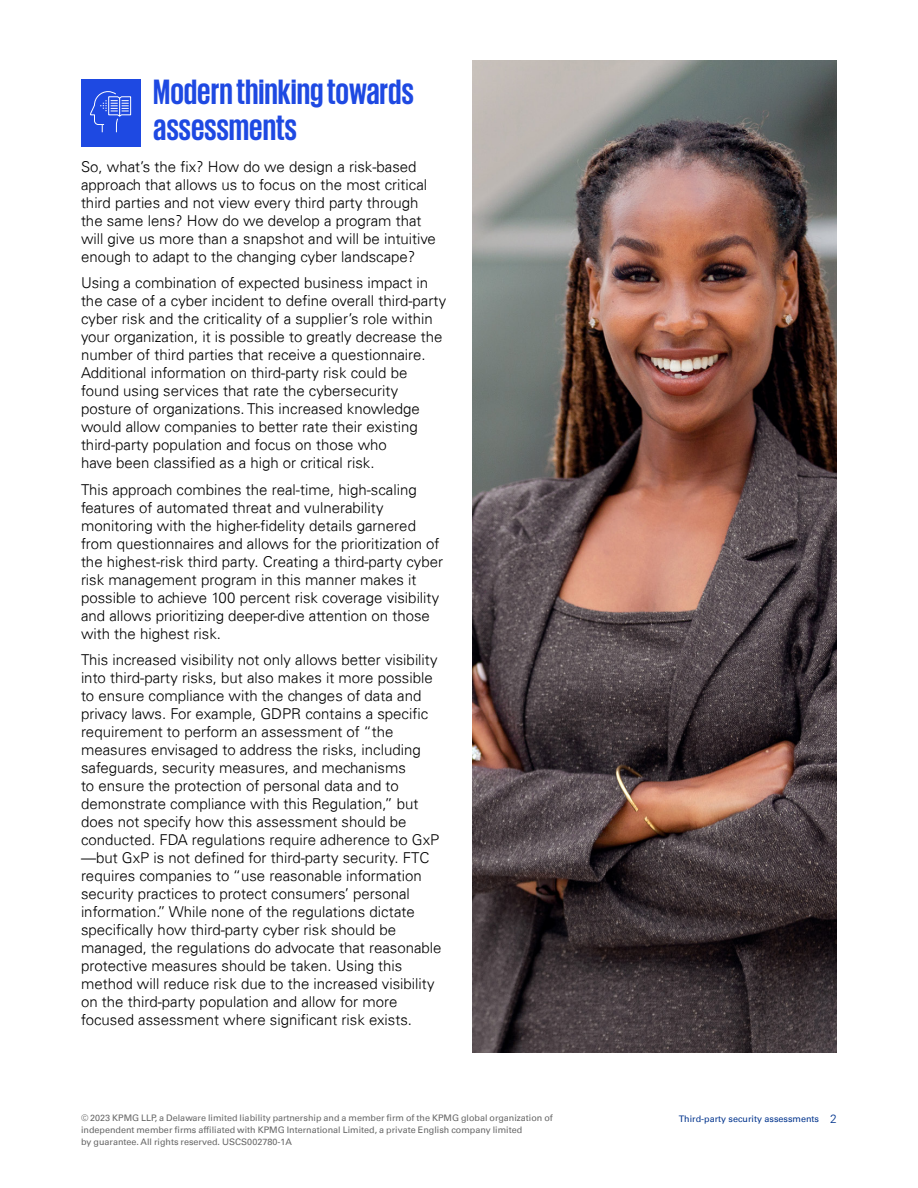
<style>
.page{position:relative;width:918px;height:1188px;background:#fff}
.page>*{position:absolute;margin:0;border:0;box-sizing:border-box;transform-origin:0 0}
.t1{font:700 36px/36px "KPMG";color:#1e49e2}
.t2{font:300 15px/18px "Univers 45";color:#000}
.t3{font:9px/12px "Univers 55 Roman";color:#666}
.t4{font:9px "Univers 55 Roman";color:#00338d}
.s1{font-family:"Univers 45";font-weight:300;font-size:12px}
</style>
<div class="page">
<img style="left:472px;top:60px;width:365px;height:993px">
<div style="left:81px;top:79px;width:60px;height:68px;background:#1e49e2"></div>
<svg style="left:90px;top:91px;width:41px;height:42px"></svg>
<h1 class="t1" style="left:153px;top:73px;width:262px">Modern thinking towards assessments</h1>
<p class="t2" style="left:81px;top:158px;width:356px">So, what’s the fix? How do we design a risk-based approach that allows us to focus on the most critical third parties and not view every third party through the same lens? How do we develop a program that will give us more than a snapshot and will be intuitive enough to adapt to the changing cyber landscape?</p>
<p class="t2" style="left:81px;top:274px;width:367px">Using a combination of expected business impact in the case of a cyber incident to define overall third-party cyber risk and the criticality of a supplier’s role within your organization, it is possible to greatly decrease the number of third parties that receive a questionnaire.<br>Additional information on third-party risk could be found using services that rate the cybersecurity posture of organizations. This increased knowledge would allow companies to better rate their existing third-party population and focus on those who<br>have been classified as a high or critical risk.</p>
<p class="t2" style="left:81px;top:481px;width:364px">This approach combines the real-time, high-scaling features of automated threat and vulnerability monitoring with the higher-fidelity details garnered from questionnaires and allows for the prioritization of the highest-risk third party. Creating a third-party cyber risk management program in this manner makes it possible to achieve 100 percent risk coverage visibility and allows prioritizing deeper-dive attention on those with the highest risk.</p>
<p class="t2" style="left:81px;top:651px;width:362px">This increased visibility not only allows better visibility into third-party risks, but also makes it more possible to ensure compliance with the changes of data and privacy laws. For example, GDPR contains a specific requirement to perform an assessment of “the measures envisaged to address the risks, including safeguards, security measures, and mechanisms<br>to ensure the protection of personal data and to demonstrate compliance with this Regulation,” but does not specify how this assessment should be conducted. FDA regulations require adherence to GxP —but GxP is not defined for third-party security. FTC requires companies to “use reasonable information security practices to protect consumers’ personal information.” While none of the regulations dictate specifically how third-party cyber risk should be managed, the regulations do advocate that reasonable protective measures should be taken. Using this method will reduce risk due to the increased visibility on the third-party population and allow for more focused assessment where significant risk exists.</p>
<p class="t3" style="left:81px;top:1112px;width:473px">© 2023 KPMG LLP, a Delaware limited liability partnership and a member firm of the KPMG global organization of independent member firms affiliated with KPMG International Limited, a private English company limited<br>by guarantee. All rights reserved. USCS002780-1A</p>
<p class="t4" style="left:679px;top:1113px;width:160px">Third-party security assessments <span class="s1">2</span></p>
</div>
